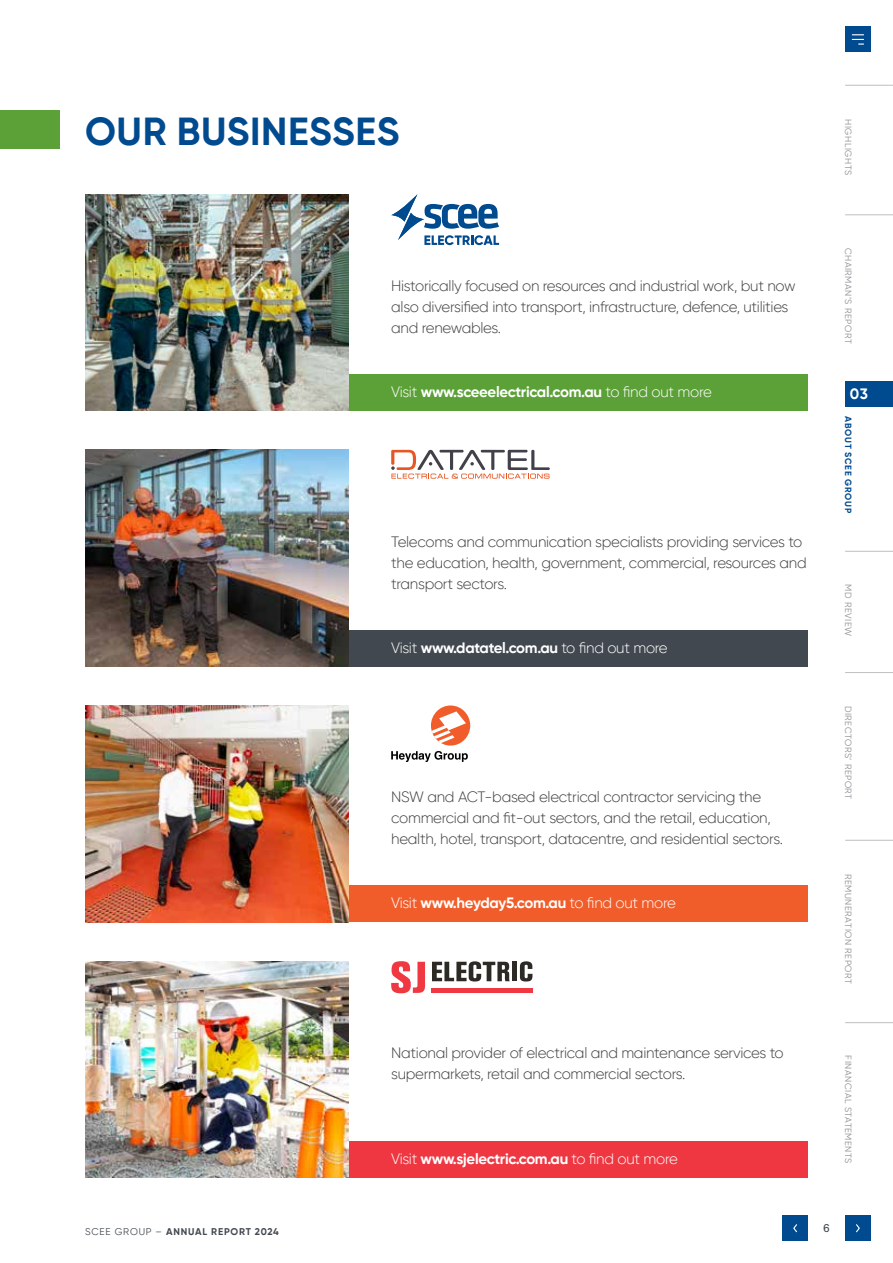
<style>
.page{position:relative;width:893px;height:1263px;background:#fff}
.page>*{position:absolute;margin:0;border:0;box-sizing:border-box;transform-origin:0 0}
.t1{font:700 39px "Gilroy";letter-spacing:.015em;color:#004a8f}
.t2{font:300 15px/21px "Gilroy";letter-spacing:-.02em;color:#414042}
.t3{font:700 15px "Gilroy";letter-spacing:-.02em;color:#fff}
.t4{font:300 15px "Gilroy";letter-spacing:-.02em;color:#fff}
.t5{font:12px "Nimbus San";color:#41484f}
.t6{font:700 9.75px "Gilroy";letter-spacing:.085em;color:#41484f}
.t7{font:9px "Gilroy";letter-spacing:.06em;color:#8d8d93}
.t8{font:700 9px "Gilroy";letter-spacing:.085em;color:#004a8f}
.s1{font-weight:300}
.s2{font-weight:700}
.s3{font-weight:400}
</style>
<div class="page">
<div style="left:85px;top:374px;width:723px;height:37px;background:#5ca038"></div>
<div style="left:349px;top:630px;width:459px;height:36px;background:#41484f"></div>
<div style="left:349px;top:885px;width:459px;height:37px;background:#f15d2a"></div>
<div style="left:349px;top:1141px;width:459px;height:37px;background:#ef3742"></div>
<div style="left:0;top:111px;width:60px;height:38px;background:#5ca038"></div>
<svg style="left:391px;top:751px;width:77px;height:11px"></svg>
<svg style="left:431px;top:705px;width:39px;height:41px"></svg>
<svg style="left:432px;top:711px;width:34px;height:32px"></svg>
<img style="left:85px;top:705px;width:264px;height:217px">
<img style="left:85px;top:961px;width:264px;height:217px">
<svg style="left:391px;top:194px;width:108px;height:51px"></svg>
<svg style="left:391px;top:450px;width:159px;height:29px"></svg>
<img style="left:85px;top:194px;width:264px;height:217px">
<img style="left:85px;top:450px;width:264px;height:216px">
<svg style="left:391px;top:961px;width:34px;height:32px"></svg>
<svg style="left:432px;top:961px;width:78px;height:20px"></svg>
<div style="left:512px;top:962px;width:5px;height:19px;background:#2d2a26"></div>
<svg style="left:520px;top:961px;width:12px;height:20px"></svg>
<div style="left:431px;top:988px;width:101px;height:5px;background:#ef3842"></div>
<div style="left:782px;top:1215px;width:26px;height:26px;background:#004a8f"></div>
<svg style="left:793px;top:1224px;width:4px;height:9px"></svg>
<div style="left:845px;top:1215px;width:26px;height:26px;background:#004a8f"></div>
<svg style="left:856px;top:1224px;width:4px;height:9px"></svg>
<div style="left:845px;top:27px;width:26px;height:25px;background:#004a8f"></div>
<svg style="left:852px;top:34px;width:11px;height:11px"></svg>
<hr style="left:845px;top:840px;width:48px;height:1px;background:#bcbec0">
<hr style="left:845px;top:215px;width:48px;height:1px;background:#bcbec0">
<hr style="left:845px;top:85px;width:48px;height:1px;background:#bcbec0">
<hr style="left:845px;top:551px;width:48px;height:1px;background:#bcbec0">
<hr style="left:845px;top:672px;width:48px;height:1px;background:#bcbec0">
<hr style="left:845px;top:1022px;width:48px;height:1px;background:#bcbec0">
<div style="left:845px;top:382px;width:48px;height:25px;background:#004a8f"></div>
<h1 class="t1" style="left:85px;top:107px;width:316px">OUR BUSINESSES</h1>
<p class="t7" style="left:854px;top:119px;width:57px;rotate:90deg">HIGHLIGHTS</p>
<p class="t2" style="left:391px;top:275px;width:406px">Historically focused on resources and industrial work, but now also diversified into transport, infrastructure, defence, utilities and renewables.</p>
<p class="t3" style="left:391px;top:382px;width:322px"><span class="s1">Visit</span> www.sceeelectrical.com.au <span class="s1">to find out more</span></p>
<p class="t2" style="left:391px;top:531px;width:417px">Telecoms and communication specialists providing services to the education, health, government, commercial, resources and transport sectors.</p>
<p class="t4" style="left:391px;top:638px;width:278px">Visit <span class="s2">www.datatel.com.au</span> to find out more</p>
<p class="t2" style="left:391px;top:786px;width:393px">NSW and ACT-based electrical contractor servicing the commercial and fit-out sectors, and the retail, education, health, hotel, transport, datacentre, and residential sectors.</p>
<p class="t4" style="left:391px;top:894px;width:286px">Visit <span class="s2">www.heyday5.com.au</span> to find out more</p>
<p class="t7" style="left:854px;top:248px;width:97px;rotate:90deg">CHAIRMAN’S REPORT</p>
<p class="t3" style="left:850px;top:384px;width:20px">03</p>
<p class="t8" style="left:854px;top:416px;width:99px;rotate:90deg">ABOUT SCEE GROUP</p>
<p class="t7" style="left:854px;top:584px;width:53px;rotate:90deg">MD REVIEW</p>
<p class="t7" style="left:854px;top:706px;width:95px;rotate:90deg">DIRECTORS’ REPORT</p>
<p class="t7" style="left:854px;top:874px;width:112px;rotate:90deg">REMUNERATION REPORT</p>
<p class="t2" style="left:391px;top:1042px;width:394px">National provider of electrical and maintenance services to supermarkets, retail and commercial sectors.</p>
<p class="t3" style="left:391px;top:1149px;width:288px"><span class="s1">Visit</span> www.sjelectric.com.au <span class="s1">to find out more</span></p>
<p class="t7" style="left:854px;top:1055px;width:110px;rotate:90deg">FINANCIAL STATEMENTS</p>
<p class="t6" style="left:85px;top:1225px;width:195px"><span class="s3">SCEE GROUP –</span> ANNUAL REPORT 2024</p>
<p class="t5" style="left:823px;top:1222px;width:8px">6</p>
</div>
